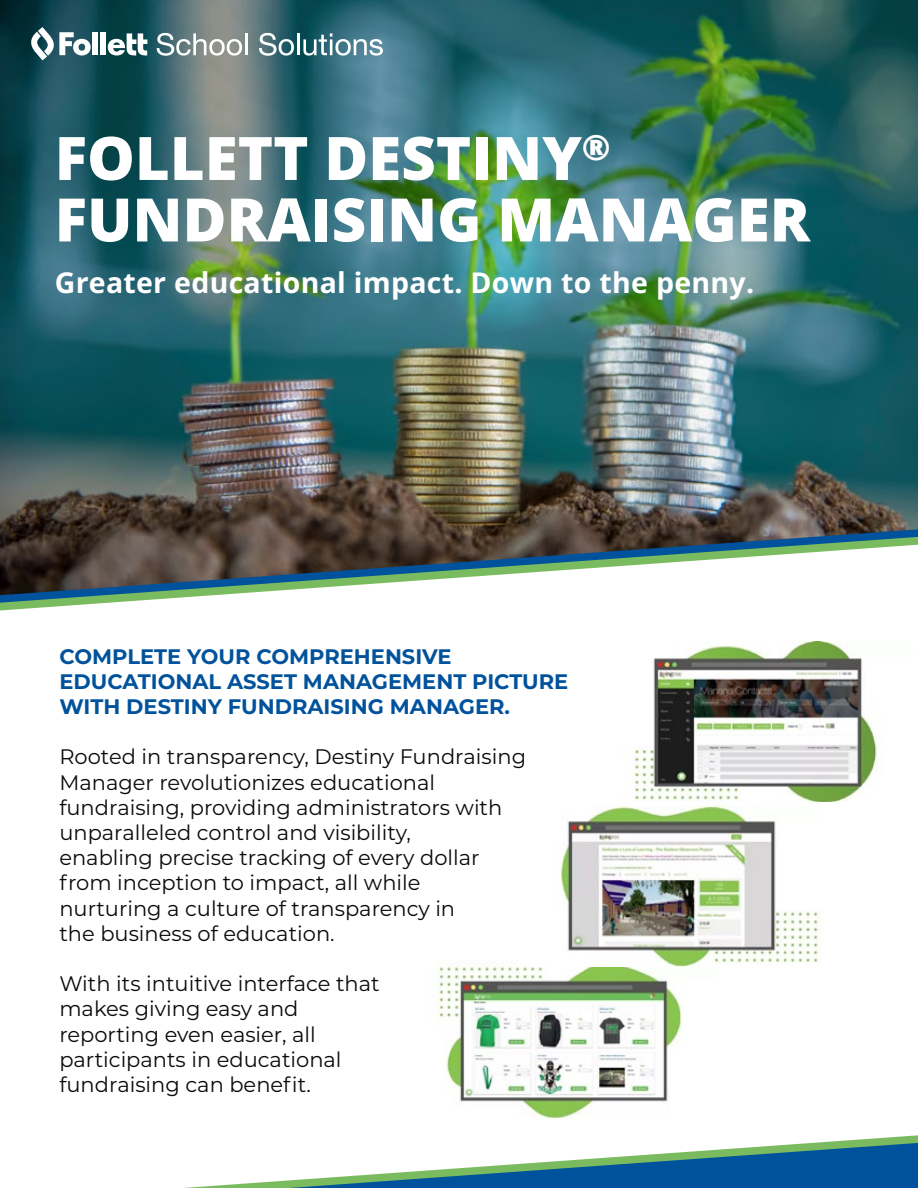
<style>
.page{position:relative;width:918px;height:1188px;background:#fff}
.page>*{position:absolute;margin:0;border:0;box-sizing:border-box;transform-origin:0 0}
.t1{font:800 60px/61.5px "Open Sans";color:#fff}
.t2{font:700 28.5px "Open Sans";letter-spacing:.01em;color:#fff}
.t3{font:21px/25.2px "Montserrat";color:#0a0a0a}
.t4{font:700 21px/25.2px "Montserrat";color:#00529c}
</style>
<div class="page">
<svg style="left:184px;top:1135px;width:734px;height:53px"></svg>
<img style="left:0;top:0;width:918px;height:595px">
<img style="left:633px;top:641px;width:244px;height:161px">
<img style="left:436px;top:960px;width:253px;height:159px">
<img style="left:518px;top:806px;width:302px;height:160px">
<svg style="left:157px;top:33px;width:85px;height:23px"></svg>
<hr style="left:245px;top:33px;width:3px;height:22px;background:#fff">
<svg style="left:259px;top:33px;width:35px;height:23px"></svg>
<hr style="left:297px;top:33px;width:3px;height:22px;background:#fff">
<svg style="left:303px;top:33px;width:80px;height:23px"></svg>
<div style="left:92px;top:32px;width:6px;height:23px;background:#fff"></div>
<div style="left:101px;top:32px;width:5px;height:23px;background:#fff"></div>
<svg style="left:108px;top:33px;width:39px;height:23px"></svg>
<svg style="left:29px;top:27px;width:62px;height:33px"></svg>
<h1 class="t1" style="left:55px;top:124px;width:757px">FOLLETT DESTINY<sup>®<br></sup>FUNDRAISING MANAGER</h1>
<h2 class="t2" style="left:55px;top:262px;width:701px">Greater educational impact. Down to the penny.</h2>
<p class="t4" style="left:59px;top:643px;width:511px">COMPLETE YOUR COMPREHENSIVE<br>EDUCATIONAL ASSET MANAGEMENT PICTURE<br>WITH DESTINY FUNDRAISING MANAGER.</p>
<p class="t3" style="left:59px;top:744px;width:468px">Rooted in transparency, Destiny Fundraising Manager revolutionizes educational fundraising, providing administrators with unparalleled control and visibility,<br>enabling precise tracking of every dollar from inception to impact, all while nurturing a culture of transparency in<br>the business of education.</p>
<p class="t3" style="left:59px;top:971px;width:322px">With its intuitive interface that makes giving easy and reporting even easier, all participants in educational fundraising can benefit.</p>
</div>
